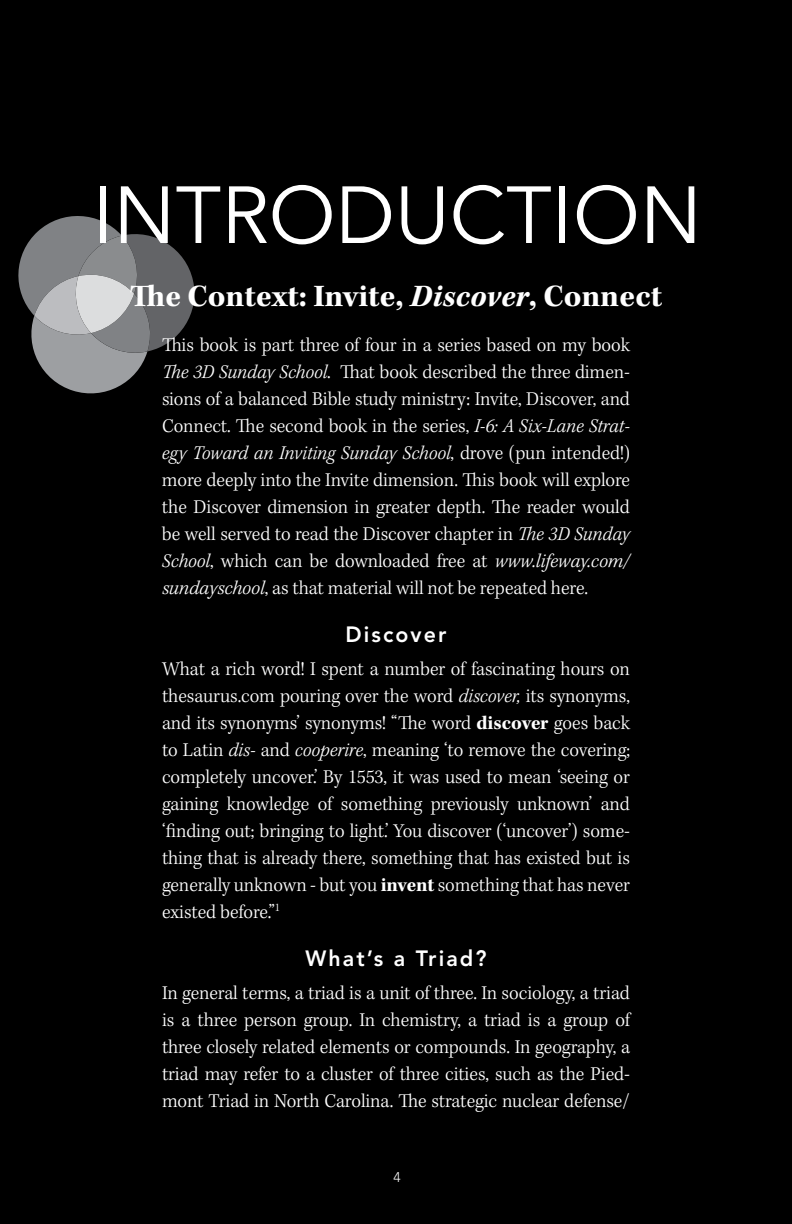
<style>
.page{position:relative;width:792px;height:1224px;background:#000}
.page>*{position:absolute;margin:0;border:0;box-sizing:border-box;transform-origin:0 0}
.t1{font:80px "Avenir";color:#fff}
.t2{font:700 32px "Kepler Std";color:#fff}
.t3{font:800 22px "Avenir";letter-spacing:.1em;color:#fff}
.t4{font:300 20px/27px "Kepler Std";letter-spacing:-.005em;color:#fff;text-align:justify}
.t5{font:300 14px "Avenir";color:#fff}
.s1{font-style:italic}
.s2{font-weight:700}
</style>
<div class="page">
<svg style="left:18px;top:216px;width:177px;height:178px"></svg>
<h1 class="t1" style="left:92px;top:169px;width:611px">I NTRODUCTION</h1>
<h2 class="t2" style="left:130px;top:278px;width:534px">The Context: Invite, <span class="s1">Discover</span>, Connect</h2>
<p class="t4" style="left:162px;top:332px;width:470px">This book is part three of four in a series based on my book <span class="s1">The 3D Sunday School</span>. That book described the three dimen&shy;sions of a balanced Bible study ministry: Invite, Discover, and Connect. The second book in the series, <span class="s1">I-6: A Six-Lane Strat&shy;egy Toward an Inviting Sunday School</span>, drove (pun intended!) more deeply into the Invite dimension. This book will explore the Discover dimension in greater depth. The reader would be well served to read the Discover chapter in <span class="s1">The 3D Sunday School</span>, which can be downloaded free at <span class="s1">www.lifeway.com/ sundayschool</span>, as that material will not be repeated here.</p>
<p class="t3" style="left:345px;top:621px;width:103px">Discover</p>
<p class="t4" style="left:162px;top:656px;width:470px">What a rich word! I spent a number of fascinating hours on thesaurus.com pouring over the word <span class="s1">discover,</span> its synonyms, and its synonyms’ synonyms! “The word <span class="s2">discover</span> goes back to Latin <span class="s1">dis-</span> and <span class="s1">cooperire</span>, meaning ‘to remove the covering; completely uncover.’ By 1553, it was used to mean ‘seeing or gaining knowledge of something previously unknown’ and ‘finding out; bringing to light.’ You discover (‘uncover’) some&shy;thing that is already there, something that has existed but is generally unknown - but you <span class="s2">invent</span> something that has never existed before.”<sup>1</sup></p>
<p class="t3" style="left:305px;top:945px;width:183px">What’s a Triad?</p>
<p class="t4" style="left:162px;top:980px;width:470px">In general terms, a triad is a unit of three. In sociology, a triad is a three person group. In chemistry, a triad is a group of three closely related elements or compounds. In geography, a triad may refer to a cluster of three cities, such as the Pied&shy;mont Triad in North Carolina. The strategic nuclear defense/</p>
<p class="t5" style="left:394px;top:1169px;width:9px">4</p>
</div>
